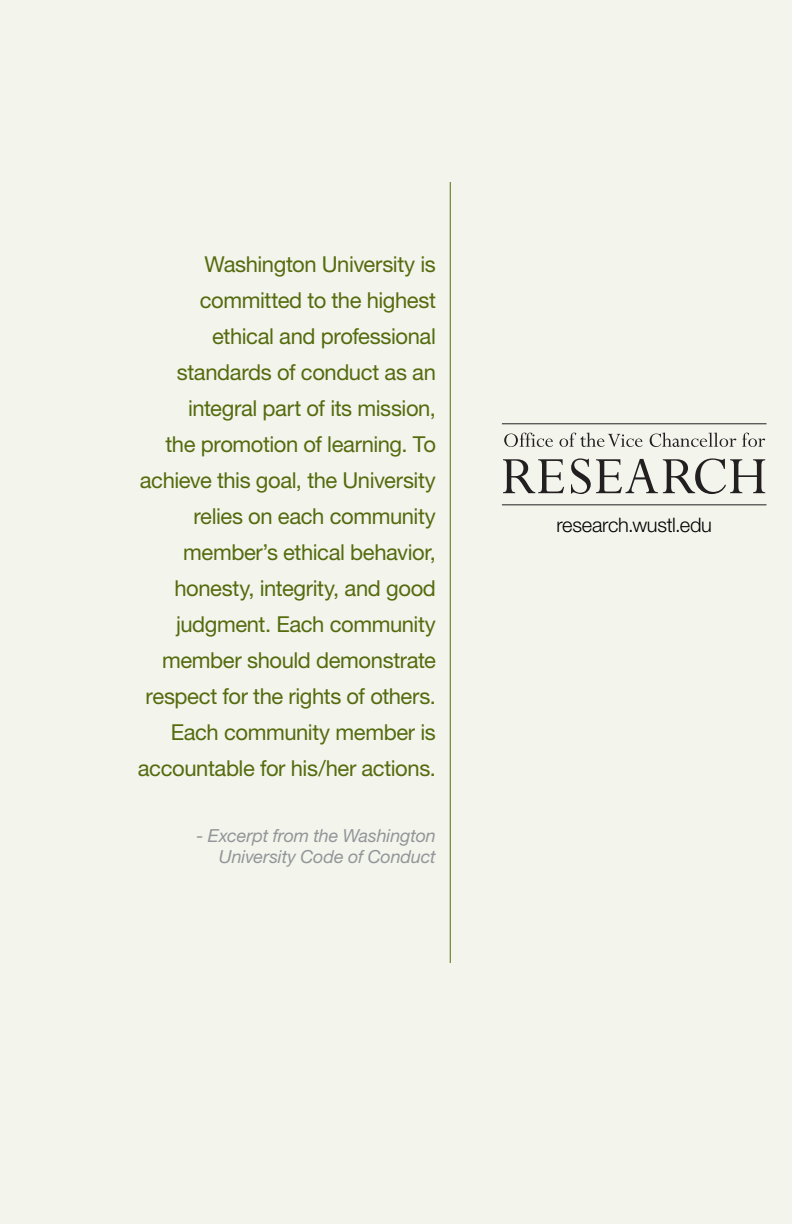
<style>
.page{position:relative;width:792px;height:1224px;background:#f3f5ed}
.page>*{position:absolute;margin:0;border:0;box-sizing:border-box;transform-origin:0 0}
.Bold_Quote{font:22px/36px "Helvetica Neue";letter-spacing:-.02em;color:#556b0e;text-align:right}
.Bold_Quote-2{font:300 20px "Helvetica Neue";letter-spacing:-.015em;color:#000}
.Quote_Author_Name{font:italic 18px/21px "Helvetica Neue";letter-spacing:-.005em;color:#939598;text-align:right}
</style>
<div class="page">
<hr style="left:450px;top:182px;width:1px;height:781px;background:#556b0e">
<svg style="left:504px;top:433px;width:49px;height:14px"></svg>
<svg style="left:560px;top:433px;width:83px;height:14px"></svg>
<svg style="left:650px;top:433px;width:86px;height:14px"></svg>
<svg style="left:742px;top:433px;width:23px;height:14px"></svg>
<svg style="left:503px;top:459px;width:61px;height:34px"></svg>
<svg style="left:571px;top:458px;width:194px;height:36px"></svg>
<hr style="left:502px;top:504px;width:264px;height:1px;background:#231f20">
<hr style="left:502px;top:424px;width:264px;height:1px;background:#231f20">
<p class="Bold_Quote" style="left:138px;top:245px;width:300px">Washington University is committed to the highest ethical and professional standards of conduct as an integral part of its mission,<br>the promotion of learning. To achieve this goal, the University relies on each community member’s ethical behavior, honesty, integrity, and good judgment. Each community member should demonstrate respect for the rights of others.<br>Each community member is accountable for his/her actions.</p>
<p class="Quote_Author_Name" style="left:197px;top:824px;width:241px">- Excerpt from the Washington<br>University Code of Conduct</p>
<p class="Bold_Quote-2" style="left:556px;top:512px;width:157px">research.wustl.edu</p>
</div>
